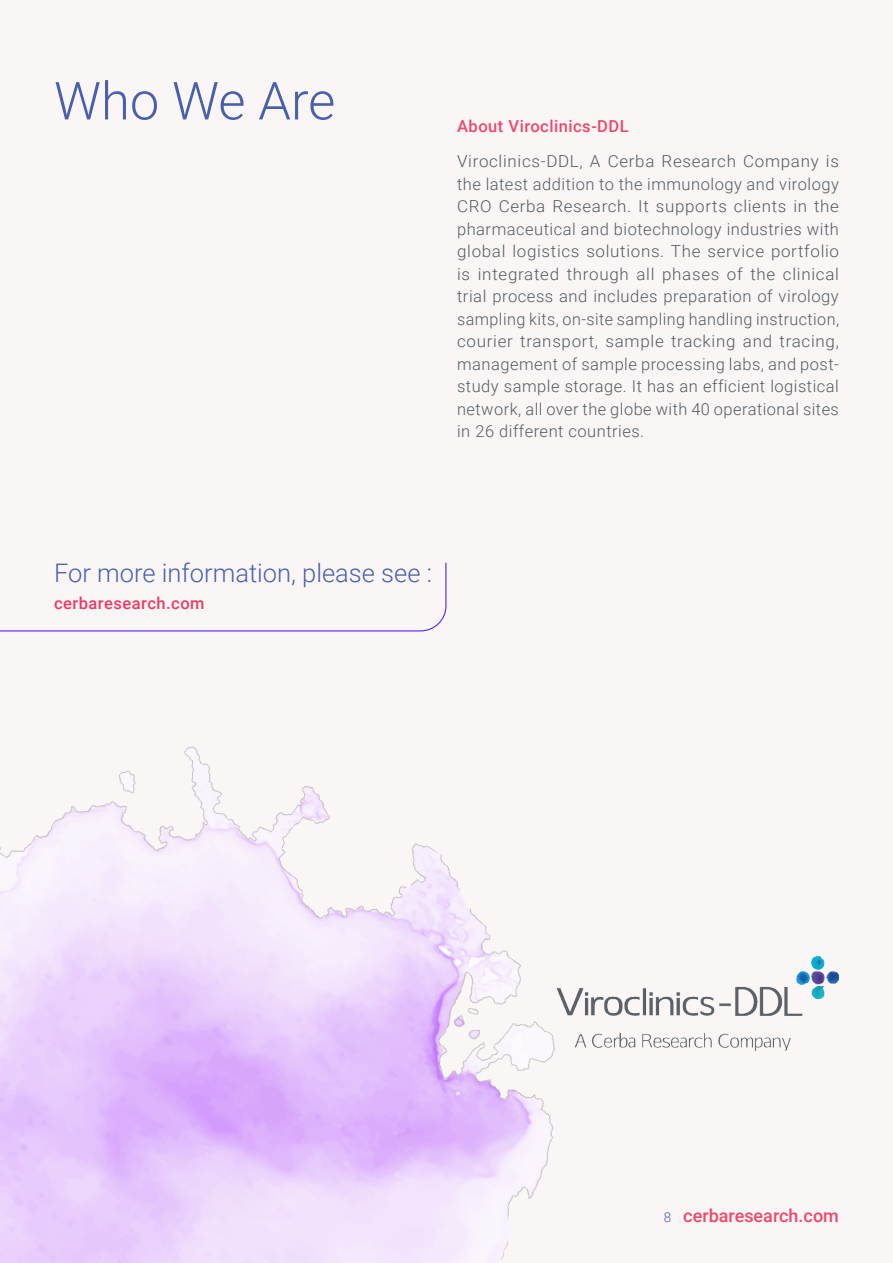
<style>
.page{position:relative;width:893px;height:1263px;background:#faf6f6}
.page>*{position:absolute;margin:0;border:0;box-sizing:border-box;transform-origin:0 0}
.t1{font:300 52.5px "Roboto";color:#4960ac}
.t2{font:300 25.5px "Roboto";color:#4960ac}
.t3{font:500 18px "Roboto";color:#ef476d}
.t4{font:300 16.5px/22.5px "Roboto";letter-spacing:.03em;color:#535b62;text-align:justify}
.t5{font:500 16.5px "Roboto";letter-spacing:.03em;color:#ef476d}
.t6{font:500 16.5px "Roboto";letter-spacing:.03em;color:#ef3965}
.s1{font-weight:300;font-size:13.5px;color:#4960ac}
</style>
<div class="page">
<img style="left:712px;top:957px;width:127px;height:94px">
<img style="left:0;top:610px;width:712px;height:653px">
<h1 class="t1" style="left:54px;top:64px;width:283px">Who We Are</h1>
<p class="t5" style="left:457px;top:119px;width:173px">About Viroclinics-DDL</p>
<p class="t4" style="left:457px;top:149px;width:383px">Viroclinics-DDL, A Cerba Research Company is the latest addition to the immunology and virology CRO Cerba Research. It supports clients in the pharmaceutical and biotechnology industries with global logistics solutions. The service portfolio is integrated through all phases of the clinical trial process and includes preparation of virology sampling kits, on-site sampling handling instruction, courier transport, sample tracking and tracing, management of sample processing labs, and post&shy;study sample storage. It has an efficient logistical network, all over the globe with 40 operational sites in 26 different countries.</p>
<h2 class="t2" style="left:54px;top:555px;width:380px">For more information, please see :</h2>
<p class="t6" style="left:54px;top:596px;width:152px">cerbaresearch.com</p>
<p class="t3" style="left:664px;top:1206px;width:177px"><span class="s1">8</span> cerbaresearch.com</p>
</div>
